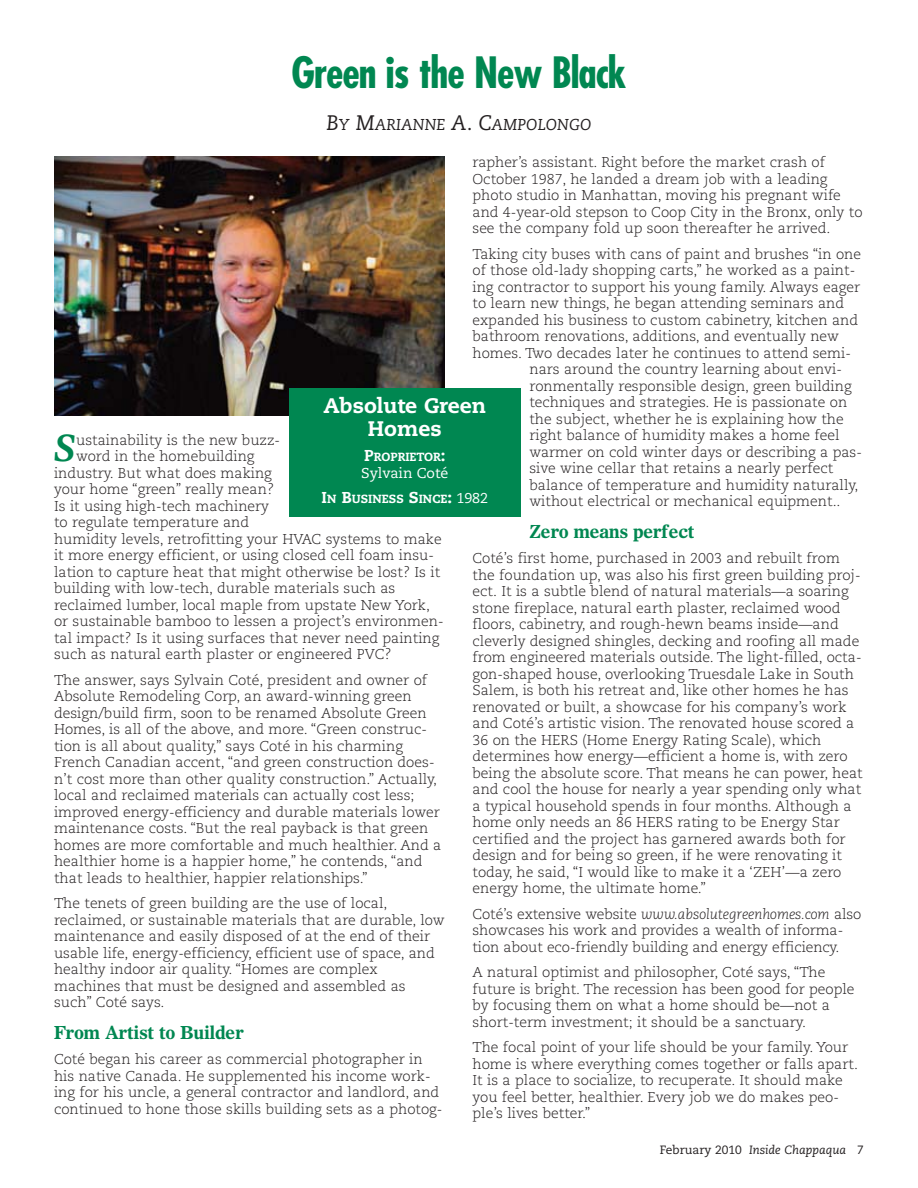
<style>
.page{position:relative;width:918px;height:1188px;background:#fff}
.page>*{position:absolute;margin:0;border:0;box-sizing:border-box;transform-origin:0 0}
.t1{font:700 condensed 42px "Futura";letter-spacing:-.025em;color:#008751}
.t2{font:italic 700 36.3px "Olympian";color:#008751}
.t3{font:800 21px/22.5px "Caecilia";color:#fff;text-align:center}
.t4{font:700 18px "Olympian";letter-spacing:-.03em;color:#008751}
.t5{font:italic 15.75px "Caecilia";color:#231f20}
.t6{font:300 14.25px/16.5px "Caecilia";color:#231f20}
.t7{font:14.25px "Caecilia";color:#fff}
.t8{font:italic 12px "Caecilia";color:#231f20}
.t9{font:800 11.85px "Caecilia";color:#fff}
.s1{font-size:21px}
.s2{font-style:italic}
.s3{font-size:15.75px}
.s4{font-weight:400;font-size:14.25px}
.s5{font-style:normal}
</style>
<div class="page">
<img style="left:54px;top:157px;width:391px;height:259px">
<div style="left:289px;top:388px;width:231px;height:128px;background:#008751"></div>
<h1 class="t1" style="left:291px;top:54px;width:337px">Green is the New Black</h1>
<p class="t5" style="left:326px;top:118px;width:267px"><span class="s1">B</span>Y <span class="s1">M</span>ARIANNE <span class="s1">A. C</span>AMPOLONGO</p>
<p class="t6" style="left:472px;top:155px;width:392px">rapher’s assistant. Right before the market crash of October 1987, he landed a dream job with a leading photo studio in Manhattan, moving his pregnant wife and 4-year-old stepson to Coop City in the Bronx, only to see the company fold up soon thereafter he arrived.</p>
<p class="t6" style="left:472px;top:247px;width:390px">Taking city buses with cans of paint and brushes “in one</p>
<p class="t6" style="left:472px;top:263px;width:384px">of those old-lady shopping carts,” he worked as a paint-</p>
<p class="t6" style="left:472px;top:280px;width:389px">ing contractor to support his young family. Always eager</p>
<p class="t6" style="left:472px;top:296px;width:373px">to learn new things, he began attending seminars and</p>
<p class="t6" style="left:472px;top:313px;width:387px">expanded his business to custom cabinetry, kitchen and</p>
<p class="t6" style="left:472px;top:329px;width:368px">bathroom renovations, additions, and eventually new</p>
<p class="t6" style="left:472px;top:346px;width:380px">homes. Two decades later he continues to attend semi-</p>
<p class="t6" style="left:529px;top:362px;width:314px">nars around the country learning about envi-</p>
<p class="t6" style="left:529px;top:379px;width:324px">ronmentally responsible design, green building</p>
<p class="t6" style="left:529px;top:395px;width:319px">techniques and strategies. He is passionate on</p>
<p class="t6" style="left:529px;top:412px;width:316px">the subject, whether he is explaining how the</p>
<p class="t6" style="left:529px;top:428px;width:312px">right balance of humidity makes a home feel</p>
<p class="t6" style="left:529px;top:445px;width:334px">warmer on cold winter days or describing a pas-</p>
<p class="t6" style="left:529px;top:461px;width:306px">sive wine cellar that retains a nearly perfect</p>
<p class="t6" style="left:529px;top:478px;width:331px">balance of temperature and humidity naturally,</p>
<p class="t6" style="left:529px;top:494px;width:313px">without electrical or mechanical equipment..</p>
<p class="t4" style="left:529px;top:524px;width:167px">Zero means perfect</p>
<p class="t6" style="left:473px;top:551px;width:392px">Coté’s first home, purchased in 2003 and rebuilt from the foundation up, was also his first green building proj&shy;ect. It is a subtle blend of natural materials—a soaring stone fireplace, natural earth plaster, reclaimed wood floors, cabinetry, and rough-hewn beams inside—and cleverly designed shingles, decking and roofing all made from engineered materials outside. The light-filled, octa&shy;gon-shaped house, overlooking Truesdale Lake in South Salem, is both his retreat and, like other homes he has renovated or built, a showcase for his company’s work and Coté’s artistic vision. The renovated house scored a 36 on the HERS (Home Energy Rating Scale), which determines how energy—efficient a home is, with zero being the absolute score. That means he can power, heat and cool the house for nearly a year spending only what a typical household spends in four months. Although a home only needs an 86 HERS rating to be Energy Star certified and the project has garnered awards both for design and for being so green, if he were renovating it today, he said, “I would like to make it a ‘ZEH’—a zero energy home, the ultimate home.”</p>
<p class="t6" style="left:473px;top:907px;width:390px">Coté’s extensive website <span class="s2">www.absolutegreenhomes.com</span> also showcases his work and provides a wealth of informa&shy;tion about eco-friendly building and energy efficiency.</p>
<p class="t6" style="left:473px;top:965px;width:384px">A natural optimist and philosopher, Coté says, “The future is bright. The recession has been good for people by focusing them on what a home should be—not a short-term investment; it should be a sanctuary.</p>
<p class="t6" style="left:473px;top:1040px;width:387px">The focal point of your life should be your family. Your home is where everything comes together or falls apart.<br>It is a place to socialize, to recuperate. It should make you feel better, healthier. Every job we do makes peo&shy;ple’s lives better.”</p>
<h3 class="t3" style="left:324px;top:397px;width:164px">Absolute Green<br>Homes</h3>
<p class="t9" style="left:364px;top:452px;width:83px"><span class="s3">P</span>ROPRIETOR<span class="s3">:</span></p>
<p class="t7" style="left:361px;top:467px;width:89px">Sylvain Coté</p>
<p class="t9" style="left:322px;top:494px;width:168px"><span class="s3">I</span>N <span class="s3">B</span>USINESS <span class="s3">S</span>INCE<span class="s3">:</span> <span class="s4">1982</span></p>
<h2 class="t2" style="left:54px;top:434px;width:24px">S</h2>
<p class="t6" style="left:76px;top:433px;width:205px">ustainability is the new buzz-</p>
<p class="t6" style="left:76px;top:449px;width:180px">word in the homebuilding</p>
<p class="t6" style="left:54px;top:466px;width:219px">industry. But what does making</p>
<p class="t6" style="left:54px;top:482px;width:222px">your home “green” really mean?</p>
<p class="t6" style="left:54px;top:499px;width:217px">Is it using high-tech machinery</p>
<p class="t6" style="left:54px;top:515px;width:197px">to regulate temperature and</p>
<p class="t6" style="left:54px;top:532px;width:389px">humidity levels, retrofitting your HVAC systems to make</p>
<p class="t6" style="left:54px;top:548px;width:381px">it more energy efficient, or using closed cell foam insu-</p>
<p class="t6" style="left:54px;top:565px;width:388px">lation to capture heat that might otherwise be lost? Is it</p>
<p class="t6" style="left:54px;top:581px;width:343px">building with low-tech, durable materials such as</p>
<p class="t6" style="left:54px;top:598px;width:378px">reclaimed lumber, local maple from upstate New York,</p>
<p class="t6" style="left:54px;top:614px;width:391px">or sustainable bamboo to lessen a project’s environmen-</p>
<p class="t6" style="left:54px;top:631px;width:387px">tal impact? Is it using surfaces that never need painting</p>
<p class="t6" style="left:54px;top:647px;width:339px">such as natural earth plaster or engineered PVC?</p>
<p class="t6" style="left:54px;top:673px;width:389px">The answer, says Sylvain Coté, president and owner of Absolute Remodeling Corp, an award-winning green design/build firm, soon to be renamed Absolute Green Homes, is all of the above, and more. “Green construc&shy;tion is all about quality,” says Coté in his charming French Canadian accent, “and green construction does&shy;n’t cost more than other quality construction.” Actually, local and reclaimed materials can actually cost less; improved energy-efficiency and durable materials lower maintenance costs. “But the real payback is that green homes are more comfortable and much healthier. And a healthier home is a happier home,” he contends, “and that leads to healthier, happier relationships.”</p>
<p class="t6" style="left:54px;top:896px;width:392px">The tenets of green building are the use of local, reclaimed, or sustainable materials that are durable, low maintenance and easily disposed of at the end of their usable life, energy-efficiency, efficient use of space, and healthy indoor air quality. “Homes are complex machines that must be designed and assembled as such” Coté says.</p>
<p class="t4" style="left:54px;top:1025px;width:191px">From Artist to Builder</p>
<p class="t6" style="left:54px;top:1052px;width:390px">Coté began his career as commercial photographer in his native Canada. He supplemented his income work&shy;ing for his uncle, a general contractor and landlord, and continued to hone those skills building sets as a photog-</p>
<p class="t8" style="left:660px;top:1145px;width:206px"><span class="s5">February 2010</span> Inside Chappaqua <span class="s5">7</span></p>
</div>
